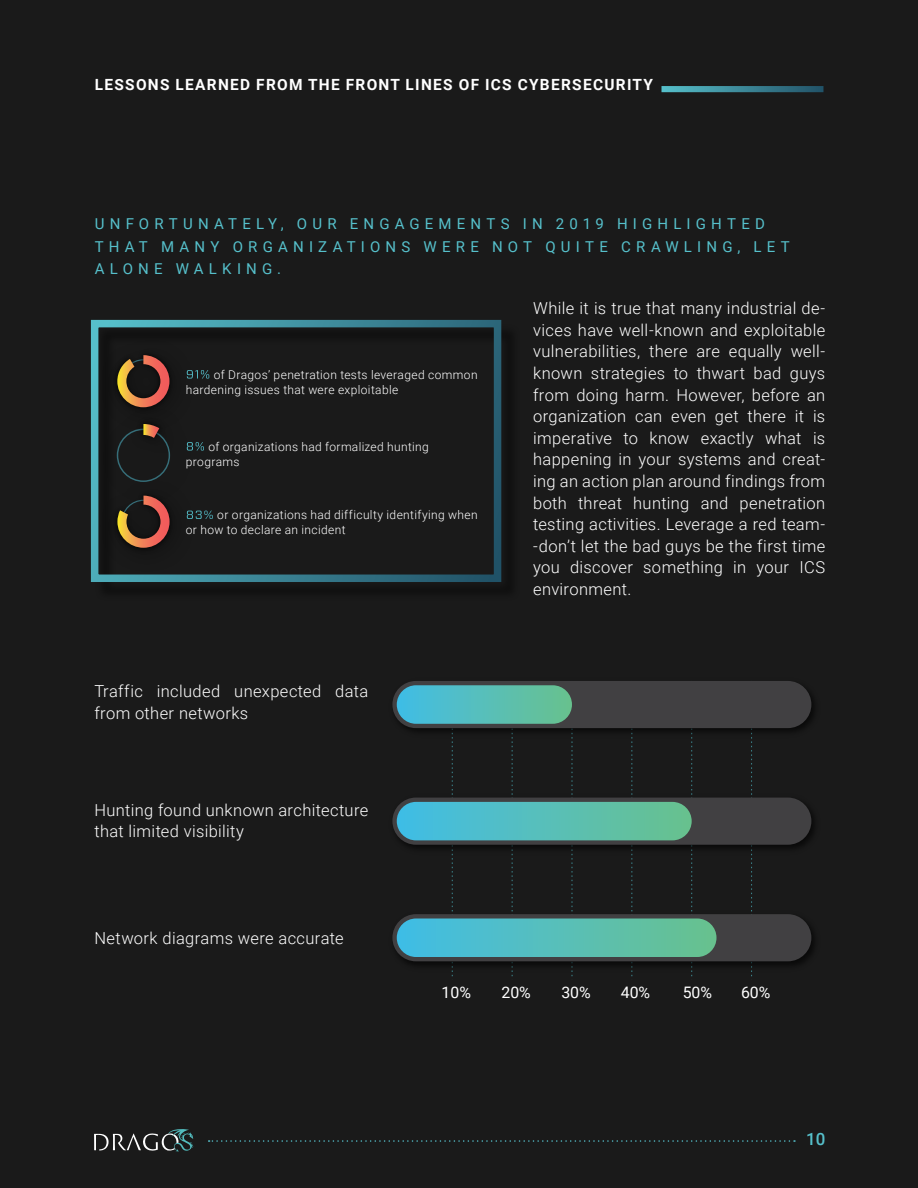
<style>
.page{position:relative;width:918px;height:1188px;background:#1a1a1a}
.page>*{position:absolute;margin:0;border:0;box-sizing:border-box;transform-origin:0 0}
.t1{font:500 16.95px "Roboto";color:#56c0cb}
.t2{font:300 16.5px/21.6px "Roboto";letter-spacing:.02em;color:#fff}
.t3{font:15.9px "Roboto";color:#fff}
.t4{font:700 15.45px "Roboto";letter-spacing:.085em;color:#fff}
.t5{font:15px/22.5px "Roboto";letter-spacing:.345em;color:#56c0cb}
.t6{font:300 12px/15px "Roboto";letter-spacing:.03em;color:#fff}
.s1{font-family:"Forza";font-weight:400}
</style>
<div class="page">
<svg style="left:691px;top:741px;width:1px;height:236px"></svg>
<svg style="left:751px;top:741px;width:1px;height:236px"></svg>
<svg style="left:452px;top:741px;width:1px;height:236px"></svg>
<svg style="left:512px;top:741px;width:1px;height:236px"></svg>
<svg style="left:571px;top:741px;width:2px;height:236px"></svg>
<svg style="left:631px;top:741px;width:1px;height:236px"></svg>
<img style="left:405px;top:681px;width:409px;height:58px">
<div style="left:392px;top:681px;width:419px;height:47px;background:#414042;border-radius:24px"></div>
<div style="left:397px;top:685px;width:175px;height:39px;background:linear-gradient(to right,#42bde6,#6ac08d);border-radius:19px"></div>
<img style="left:401px;top:792px;width:413px;height:64px">
<div style="left:392px;top:798px;width:419px;height:47px;background:#414042;border-radius:24px"></div>
<div style="left:397px;top:802px;width:295px;height:38px;background:linear-gradient(to right,#41bde6,#6ac18d);border-radius:19px"></div>
<img style="left:403px;top:908px;width:411px;height:65px">
<div style="left:392px;top:914px;width:419px;height:47px;background:#414042;border-radius:24px"></div>
<div style="left:397px;top:918px;width:320px;height:39px;background:linear-gradient(to right,#42bee7,#69bf8c);border-radius:19px"></div>
<svg style="left:662px;top:86px;width:162px;height:6px"></svg>
<div style="left:95px;top:324px;width:426px;height:277px;background:#151515"></div>
<svg style="left:90px;top:319px;width:412px;height:263px"></svg>
<svg style="left:209px;top:1140px;width:586px;height:2px"></svg>
<svg style="left:94px;top:1129px;width:99px;height:23px"></svg>
<p class="t4" style="left:95px;top:74px;width:560px">LESSONS LEARNED FROM THE FRONT LINES OF ICS CYBERSECURITY</p>
<p class="t5" style="left:95px;top:212px;width:697px">UNFORTUNATELY, OUR ENGAGEMENTS IN 2019 HIGHLIGHTED<br>THAT MANY ORGANIZATIONS WERE NOT QUITE CRAWLING, LET<br>ALONE WALKING.</p>
<p class="t2" style="left:533px;top:297px;width:294px;text-align:justify">While it is true that many industrial de&shy;vices have well-known and exploitable vulnerabilities, there are equally well&shy;known strategies to thwart bad guys from doing harm. However, before an organization can even get there it is imperative to know exactly what is happening in your systems and creat&shy;ing an action plan around findings from both threat hunting and penetration testing activities. Leverage a red team--don’t let the bad guys be the first time you discover something in your ICS environment.</p>
<p class="t6" style="left:186px;top:366px;width:293px"><span class="s1">91%</span> of Dragos’ penetration tests leveraged common hardening issues that were exploitable</p>
<p class="t6" style="left:186px;top:438px;width:245px"><span class="s1">8%</span> of organizations had formalized hunting programs</p>
<p class="t6" style="left:186px;top:507px;width:293px"><span class="s1">83%</span> or organizations had difficulty identifying when or how to declare an incident</p>
<p class="t2" style="left:95px;top:680px;width:275px">Traffic included unexpected data from other networks</p>
<p class="t2" style="left:95px;top:798px;width:275px">Hunting found unknown architecture that limited visibility</p>
<p class="t2" style="left:95px;top:927px;width:251px">Network diagrams were accurate</p>
<p class="t3" style="left:442px;top:981px;width:31px">10%</p>
<p class="t3" style="left:501px;top:981px;width:31px">20%</p>
<p class="t3" style="left:561px;top:981px;width:31px">30%</p>
<p class="t3" style="left:621px;top:981px;width:31px">40%</p>
<p class="t3" style="left:683px;top:981px;width:31px">50%</p>
<p class="t3" style="left:741px;top:981px;width:31px">60%</p>
<p class="t1" style="left:806px;top:1127px;width:21px">10</p>
</div>
